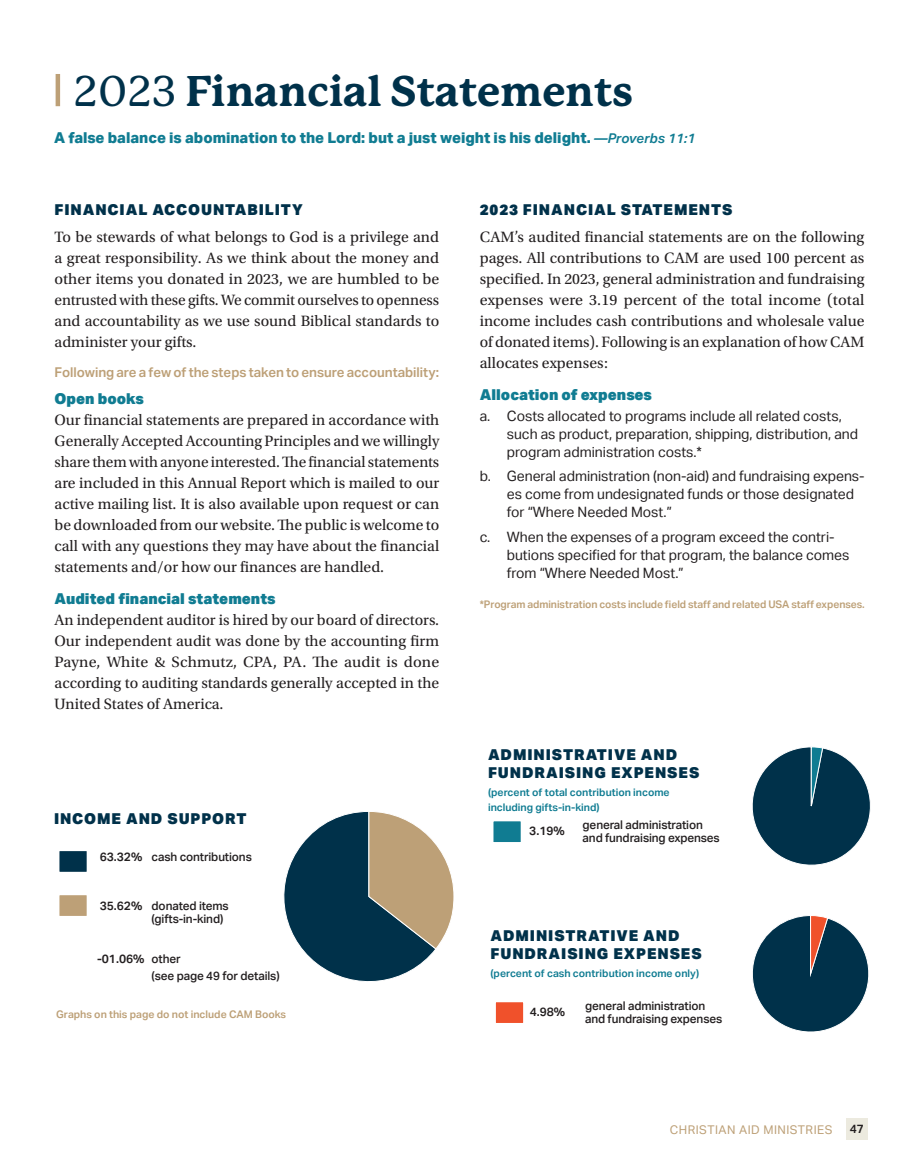
<style>
.page{position:relative;width:918px;height:1175px;background:#fff}
.page>*{position:absolute;margin:0;border:0;box-sizing:border-box;transform-origin:0 0}
.t1{font:800 42px "P22 Mackinac Pro";color:#00314a}
.t2{font:15.75px/21px "Utopia Std";color:#231f20;text-align:justify}
.t3{font:900 15px/18px "Aktiv Grotesk";letter-spacing:.06em;color:#00314a}
.t4{font:800 15px "Aktiv Grotesk";color:#107c92}
.t5{font:900 15px "Aktiv Grotesk";color:#107c92}
.t6{font:14.25px/18px "Aktiv Grotesk";color:#231f20}
.t7{font:600 13.5px "Aktiv Grotesk";letter-spacing:-.005em;color:#bda077}
.t8{font:500 12px/12.9px "Aktiv Grotesk";letter-spacing:-.01em;color:#231f20}
.t9{font:12px "Aktiv Grotesk";letter-spacing:.04em;color:#bda077}
.t10{font:600 12px "Aktiv Grotesk";color:#231f20}
.t11{font:600 12px "Aktiv Grotesk";color:#231f20}
.t12{font:600 10.5px "Aktiv Grotesk";letter-spacing:-.005em;color:#bda077}
.t13{font:600 10.5px/15px "Aktiv Grotesk";color:#107c92}
.s1{font-family:"P Mackinac Pro";font-weight:500}
.s2{font-weight:600;font-style:italic;font-size:13.5px}
.s3{font-weight:600}
</style>
<div class="page">
<div style="left:494px;top:1000px;width:31px;height:24px;background:#f0512b;border:2px solid #fff"></div>
<div style="left:492px;top:819px;width:31px;height:25px;background:#107c92;border:2px solid #fff"></div>
<div style="left:58px;top:849px;width:31px;height:24px;background:#00314a;border:2px solid #fff"></div>
<div style="left:58px;top:893px;width:31px;height:24px;background:#bda077;border:2px solid #fff"></div>
<svg style="left:283px;top:811px;width:171px;height:171px"></svg>
<hr style="left:56px;top:74px;width:4px;height:32px;background:#bda077">
<svg style="left:752px;top:747px;width:119px;height:119px"></svg>
<svg style="left:752px;top:915px;width:117px;height:117px"></svg>
<div style="left:846px;top:1118px;width:22px;height:21px;background:#eceadf"></div>
<h1 class="t1" style="left:74px;top:67px;width:561px"><span class="s1">2023</span> Financial Statements</h1>
<p class="t4" style="left:54px;top:129px;width:643px">A false balance is abomination to the Lord: but a just weight is his delight. <span class="s2">—Proverbs 11:1</span></p>
<p class="t3" style="left:55px;top:200px;width:250px">FINANCIAL ACCOUNTABILITY</p>
<p class="t2" style="left:55px;top:227px;width:386px">To be stewards of what belongs to God is a privilege and a great responsibility. As we think about the money and other items you donated in 2023, we are humbled to be entrusted with these gifts. We commit ourselves to openness and accountability as we use sound Biblical standards to administer your gifts.</p>
<p class="t7" style="left:55px;top:364px;width:386px">Following are a few of the steps taken to ensure accountability:</p>
<p class="t5" style="left:55px;top:389px;width:91px">Open books</p>
<p class="t2" style="left:55px;top:410px;width:386px">Our financial statements are prepared in accordance with Generally Accepted Accounting Principles and we willingly share them with anyone interested. The financial statements are included in this Annual Report which is mailed to our active mailing list. It is also available upon request or can be downloaded from our website. The public is welcome to call with any questions they may have about the financial statements and/or how our finances are handled.</p>
<p class="t5" style="left:55px;top:588px;width:223px">Audited financial statements</p>
<p class="t2" style="left:55px;top:609px;width:386px">An independent auditor is hired by our board of directors.<br>Our independent audit was done by the accounting firm Payne, White &amp; Schmutz, CPA, PA. The audit is done according to auditing standards generally accepted in the United States of America.</p>
<p class="t3" style="left:54px;top:809px;width:194px">INCOME AND SUPPORT</p>
<p class="t8" style="left:100px;top:850px;width:154px"><span class="s3">63.32%</span> cash contributions</p>
<p class="t3" style="left:480px;top:200px;width:254px">2023 FINANCIAL STATEMENTS</p>
<p class="t2" style="left:480px;top:227px;width:386px">CAM’s audited financial statements are on the following pages. All contributions to CAM are used 100 percent as specified. In 2023, general administration and fundraising expenses were 3.19 percent of the total income (total income includes cash contributions and wholesale value of donated items). Following is an explanation of how CAM allocates expenses:</p>
<p class="t5" style="left:480px;top:384px;width:174px">Allocation of expenses</p>
<p class="t6" style="left:507px;top:407px;width:353px;text-indent:-27px">a. Costs allocated to programs include all related costs, such as product, preparation, shipping, distribution, and program administration costs.*</p>
<p class="t6" style="left:507px;top:467px;width:359px;text-indent:-27px">b. General administration (non-aid) and fundraising expens&shy;es come from undesignated funds or those designated for “Where Needed Most.”</p>
<p class="t6" style="left:507px;top:528px;width:344px;text-indent:-27px">c. When the expenses of a program exceed the contri&shy;butions specified for that program, the balance comes from “Where Needed Most.”</p>
<p class="t12" style="left:480px;top:598px;width:386px">*Program administration costs include field staff and related USA staff expenses.</p>
<p class="t3" style="left:488px;top:745px;width:213px">ADMINISTRATIVE AND<br>FUNDRAISING EXPENSES</p>
<p class="t13" style="left:488px;top:785px;width:183px">(percent of total contribution income including gifts-in-kind)</p>
<p class="t8" style="left:583px;top:818px;width:139px">general administration and fundraising expenses</p>
<p class="t10" style="left:529px;top:824px;width:37px">3.19%</p>
<p class="t8" style="left:152px;top:899px;width:79px;text-indent:-52px"><span class="s3">35.62%</span> donated items (gifts-in-kind)</p>
<p class="t8" style="left:152px;top:951px;width:130px;line-height:16.5px;text-indent:-55px"><span class="s3">-01.06%</span> other<br>(see page 49 for details)</p>
<p class="t12" style="left:56px;top:1008px;width:232px">Graphs on this page do not include CAM Books</p>
<p class="t10" style="left:530px;top:1005px;width:37px">4.98%</p>
<p class="t3" style="left:490px;top:926px;width:213px">ADMINISTRATIVE AND<br>FUNDRAISING EXPENSES</p>
<p class="t13" style="left:490px;top:966px;width:210px">(percent of cash contribution income only)</p>
<p class="t8" style="left:585px;top:999px;width:139px">general administration and fundraising expenses</p>
<p class="t9" style="left:670px;top:1123px;width:164px">CHRISTIAN AID MINISTRIES</p>
<p class="t11" style="left:850px;top:1122px;width:16px">47</p>
</div>
